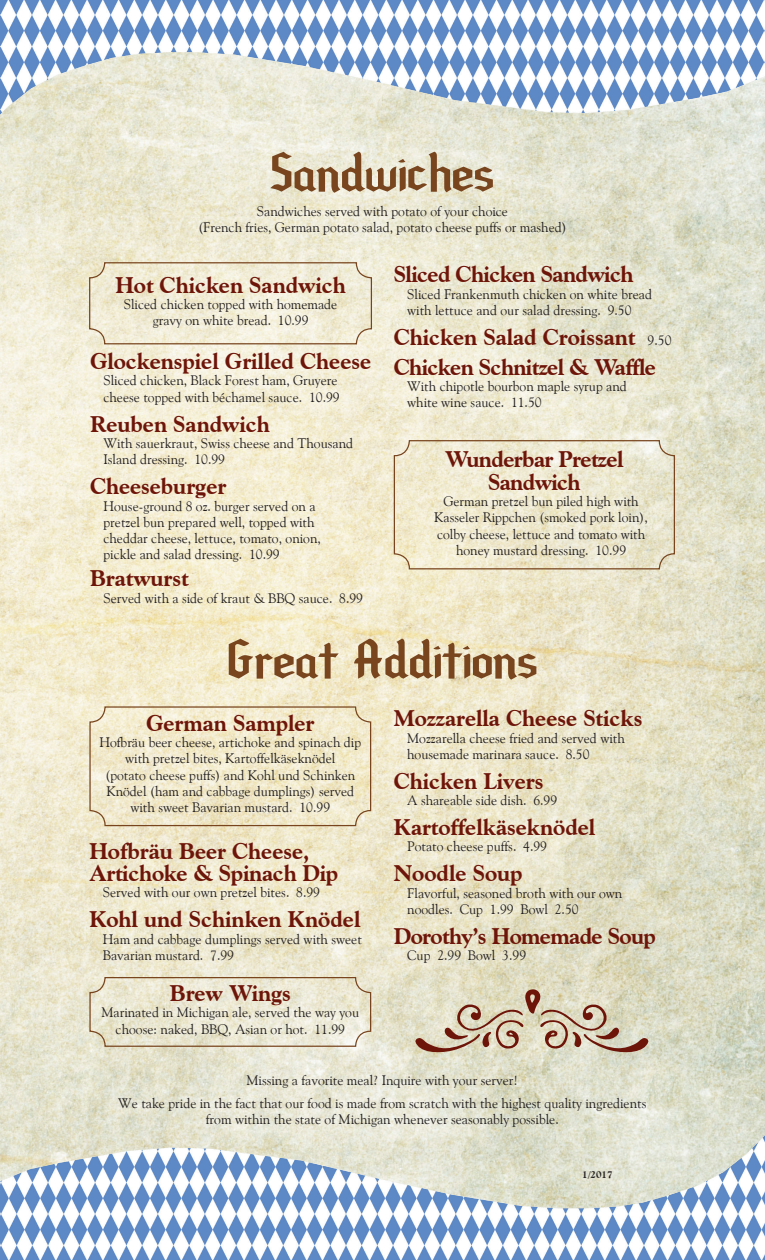
<style>
.page{position:relative;width:765px;height:1260px;background:#fff}
.page>*{position:absolute;margin:0;border:0;box-sizing:border-box;transform-origin:0 0}
.t1{font:62.5px "Bavaria";color:#78451e}
.t2{font:800 22.5px/22.5px "Goudy Old Style BT";color:#6e1509}
.t3{font:800 22.5px/30px "Goudy Old Style BT";letter-spacing:-.025em;color:#6e1509}
.t4{font:13.75px/16.2px "Goudy Old Style";color:#231f20}
.t5{font:800 10px "Goudy Old Style BT";color:#231f20}
.s1{font-family:"Goudy Old Style";font-weight:400;font-size:13.75px;color:#231f20}
</style>
<div class="page">
<img style="left:0;top:423px;width:765px;height:416px">
<div style="left:394px;top:440px;width:281px;height:129px;border:1px solid #78451e;border-radius:15px"></div>
<div style="left:89px;top:706px;width:282px;height:120px;border:1px solid #78451e;border-radius:15px"></div>
<img style="left:0;top:0;width:765px;height:423px">
<img style="left:0;top:839px;width:765px;height:421px">
<svg style="left:415px;top:989px;width:234px;height:65px;background:#cebfa8"></svg>
<h1 class="t1" style="left:271px;top:144px;width:225px">Sandwiches</h1>
<p class="t4" style="left:198px;top:203px;width:370px;text-align:center">Sandwiches served with potato of your choice<br>(French fries, German potato salad, potato cheese puffs or mashed)</p>
<h2 class="t2" style="left:115px;top:273px;width:232px">Hot Chicken Sandwich</h2>
<p class="t4" style="left:124px;top:296px;width:215px;text-align:center">Sliced chicken topped with homemade gravy on white bread. 10.99</p>
<h2 class="t2" style="left:90px;top:350px;width:283px">Glockenspiel Grilled Cheese</h2>
<p class="t4" style="left:104px;top:372px;width:238px">Sliced chicken, Black Forest ham, Gruyere cheese topped with béchamel sauce. 10.99</p>
<h2 class="t2" style="left:90px;top:413px;width:181px">Reuben Sandwich</h2>
<p class="t4" style="left:104px;top:435px;width:251px">With sauerkraut, Swiss cheese and Thousand<br>Island dressing. 10.99</p>
<h2 class="t2" style="left:90px;top:475px;width:138px">Cheeseburger</h2>
<p class="t4" style="left:104px;top:498px;width:219px">House-ground 8 oz. burger served on a pretzel bun prepared well, topped with cheddar cheese, lettuce, tomato, onion, pickle and salad dressing. 10.99</p>
<h2 class="t2" style="left:90px;top:567px;width:100px">Bratwurst</h2>
<p class="t4" style="left:104px;top:590px;width:261px">Served with a side of kraut &amp; BBQ sauce. 8.99</p>
<h2 class="t3" style="left:394px;top:259px;width:241px">Sliced Chicken Sandwich</h2>
<p class="t4" style="left:407px;top:285px;width:246px">Sliced Frankenmuth chicken on white bread with lettuce and our salad dressing. 9.50</p>
<h2 class="t3" style="left:394px;top:322px;width:279px">Chicken Salad Croissant <span class="s1">9.50<br></span>Chicken Schnitzel &amp; Waffle</h2>
<p class="t4" style="left:407px;top:378px;width:221px">With chipotle bourbon maple syrup and white wine sauce. 11.50</p>
<h2 class="t3" style="left:445px;top:448px;width:180px;line-height:22.5px;text-align:center">Wunderbar Pretzel<br>Sandwich</h2>
<p class="t4" style="left:434px;top:493px;width:215px;text-align:center">German pretzel bun piled high with Kasseler Rippchen (smoked pork loin), colby cheese, lettuce and tomato with honey mustard dressing. 10.99</p>
<h1 class="t1" style="left:227px;top:631px;width:312px">Great Additions</h1>
<h2 class="t2" style="left:146px;top:711px;width:170px">German Sampler</h2>
<p class="t4" style="left:100px;top:734px;width:263px;text-align:center">Hofbräu beer cheese, artichoke and spinach dip with pretzel bites, Kartoffelkäseknödel<br>(potato cheese puffs) and Kohl und Schinken Knödel (ham and cabbage dumplings) served with sweet Bavarian mustard. 10.99</p>
<h2 class="t2" style="left:89px;top:839px;width:250px">Hofbräu Beer Cheese,<br>Artichoke &amp; Spinach Dip</h2>
<p class="t4" style="left:103px;top:884px;width:219px">Served with our own pretzel bites. 8.99</p>
<h2 class="t2" style="left:89px;top:908px;width:272px">Kohl und Schinken Knödel</h2>
<p class="t4" style="left:103px;top:931px;width:261px">Ham and cabbage dumplings served with sweet<br>Bavarian mustard. 7.99</p>
<h2 class="t2" style="left:170px;top:982px;width:123px">Brew Wings</h2>
<p class="t4" style="left:101px;top:1004px;width:259px;text-align:center">Marinated in Michigan ale, served the way you choose: naked, BBQ, Asian or hot. 11.99</p>
<h2 class="t2" style="left:394px;top:707px;width:250px">Mozzarella Cheese Sticks</h2>
<p class="t4" style="left:407px;top:729px;width:219px">Mozzarella cheese fried and served with housemade marinara sauce. 8.50</p>
<h2 class="t2" style="left:394px;top:769px;width:151px">Chicken Livers</h2>
<p class="t4" style="left:407px;top:792px;width:151px">A shareable side dish. 6.99</p>
<h2 class="t2" style="left:394px;top:816px;width:203px">Kartoffelkäseknödel</h2>
<p class="t4" style="left:407px;top:838px;width:141px">Potato cheese puffs. 4.99</p>
<h2 class="t2" style="left:394px;top:862px;width:130px">Noodle Soup</h2>
<p class="t4" style="left:407px;top:884px;width:217px">Flavorful, seasoned broth with our own noodles. Cup 1.99 Bowl 2.50</p>
<h2 class="t3" style="left:394px;top:921px;width:264px">Dorothy’s Homemade Soup</h2>
<p class="t4" style="left:407px;top:947px;width:120px">Cup 2.99 Bowl 3.99</p>
<p class="t4" style="left:118px;top:1069px;width:530px;line-height:22.5px;text-align:center">Missing a favorite meal? Inquire with your server!<br>We take pride in the fact that our food is made from scratch with the highest quality ingredients</p>
<p class="t4" style="left:206px;top:1111px;width:354px">from within the state of Michigan whenever seasonably possible.</p>
<p class="t5" style="left:582px;top:1168px;width:32px">1/2017</p>
</div>
